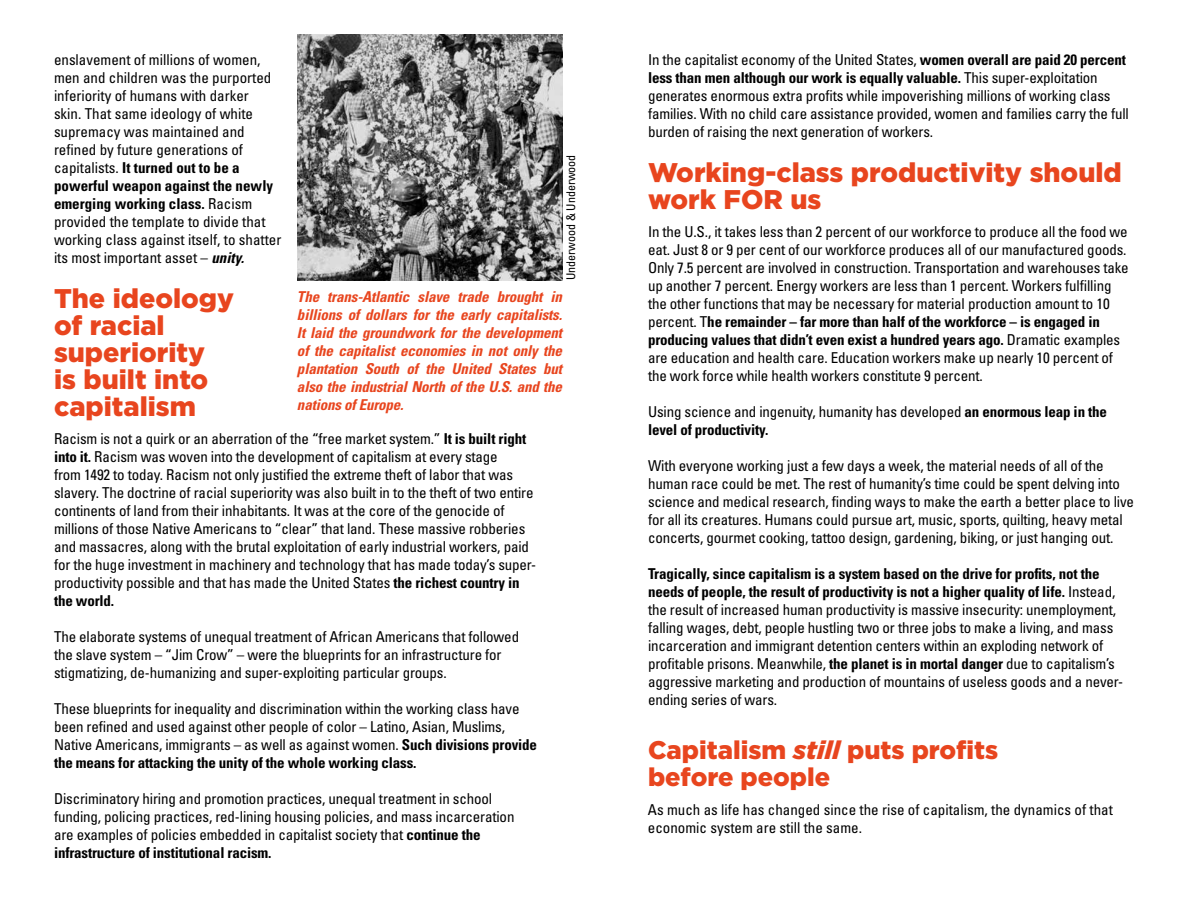
<style>
.page{position:relative;width:1188px;height:918px;background:#fff}
.page>*{position:absolute;margin:0;border:0;box-sizing:border-box;transform-origin:0 0}
.t1{font:900 27px/27px "Gotham";color:#e8451e}
.t2{font:900 25.5px/27px "Gotham";color:#e8451e}
.t3{font:condensed 15px/18px "Univers LT Std";letter-spacing:-.01em;color:#000}
.t4{font:italic 700 condensed 15px/18px "Univers LT Std";letter-spacing:-.01em;color:#e8451e;text-align:justify}
.t5{font:condensed 12px "Univers LT Std";color:#000}
.s1{font-weight:700}
.s2{font-weight:700;font-style:italic}
.s3{font-style:italic}
</style>
<div class="page">
<img style="left:297px;top:34px;width:265px;height:246px">
<p class="t3" style="left:54px;top:50px;width:229px">enslavement of millions of women, men and children was the purported inferiority of humans with darker<br>skin. That same ideology of white supremacy was maintained and refined by future generations of capitalists. <span class="s1">It turned out to be a powerful weapon against the newly emerging working class.</span> Racism provided the template to divide that working class against itself, to shatter its most important asset – <span class="s2">unity.</span></p>
<h1 class="t1" style="left:54px;top:285px;width:182px">The ideology of racial superiority<br>is built into capitalism</h1>
<p class="t3" style="left:54px;top:430px;width:484px">Racism is not a quirk or an aberration of the “free market system.” <span class="s1">It is built right into it.</span> Racism was woven into the development of capitalism at every stage<br>from 1492 to today. Racism not only justified the extreme theft of labor that was slavery. The doctrine of racial superiority was also built in to the theft of two entire continents of land from their inhabitants. It was at the core of the genocide of millions of those Native Americans to “clear” that land. These massive robberies and massacres, along with the brutal exploitation of early industrial workers, paid for the huge investment in machinery and technology that has made today’s super&shy;productivity possible and that has made the United States <span class="s1">the richest country in the world.</span></p>
<p class="t3" style="left:54px;top:628px;width:467px">The elaborate systems of unequal treatment of African Americans that followed the slave system – “Jim Crow” – were the blueprints for an infrastructure for stigmatizing, de-humanizing and super-exploiting particular groups.</p>
<p class="t3" style="left:54px;top:700px;width:485px">These blueprints for inequality and discrimination within the working class have been refined and used against other people of color – Latino, Asian, Muslims, Native Americans, immigrants – as well as against women. <span class="s1">Such divisions provide the means for attacking the unity of the whole working class.</span></p>
<p class="t3" style="left:54px;top:790px;width:462px">Discriminatory hiring and promotion practices, unequal treatment in school funding, policing practices, red-lining housing policies, and mass incarceration are examples of policies embedded in capitalist society that <span class="s1">continue the infrastructure of institutional racism.</span></p>
<p class="t5" style="left:563px;top:280px;width:127px;rotate:-90deg">Underwood &amp; Underwood</p>
<p class="t4" style="left:297px;top:288px;width:267px">The trans-Atlantic slave trade brought in billions of dollars for the early capitalists.<br>It laid the groundwork for the development of the capitalist economies in not only the plantation South of the United States but also the industrial North of the U.S. and the nations of Europe.</p>
<p class="t3" style="left:648px;top:50px;width:482px">In the capitalist economy of the United States, <span class="s1">women overall are paid 20 percent less than men although our work is equally valuable.</span> This super-exploitation generates enormous extra profits while impoverishing millions of working class families. With no child care assistance provided, women and families carry the full burden of raising the next generation of workers.</p>
<h1 class="t1" style="left:648px;top:159px;width:475px">Working-class productivity should work FOR us</h1>
<p class="t3" style="left:648px;top:223px;width:482px">In the U.S., it takes less than 2 percent of our workforce to produce all the food we eat. Just 8 or 9 per cent of our workforce produces all of our manufactured goods.<br>Only 7.5 percent are involved in construction. Transportation and warehouses take up another 7 percent. Energy workers are less than 1 percent. Workers fulfilling the other functions that may be necessary for material production amount to 10 percent. T<span class="s1">he remainder – far more than half of the workforce – is engaged in producing values that didn’t even exist a hundred years ago.</span> Dramatic examples are education and health care. Education workers make up nearly 10 percent of the work force while health workers constitute 9 percent.</p>
<p class="t3" style="left:648px;top:403px;width:461px">Using science and ingenuity, humanity has developed <span class="s1">an enormous leap in the level of productivity.</span></p>
<p class="t3" style="left:648px;top:457px;width:488px">With everyone working just a few days a week, the material needs of all of the human race could be met. The rest of humanity’s time could be spent delving into science and medical research, finding ways to make the earth a better place to live for all its creatures. Humans could pursue art, music, sports, quilting, heavy metal concerts, gourmet cooking, tattoo design, gardening, biking, or just hanging out.</p>
<p class="t3" style="left:648px;top:565px;width:477px"><span class="s1">Tragically, since capitalism is a system based on the drive for profits, not the needs of people, the result of productivity is not a higher quality of life.</span> Instead, the result of increased human productivity is massive insecurity: unemployment, falling wages, debt, people hustling two or three jobs to make a living, and mass incarceration and immigrant detention centers within an exploding network of profitable prisons. Meanwhile, <span class="s1">the planet is in mortal danger</span> due to capitalism’s aggressive marketing and production of mountains of useless goods and a never&shy;ending series of wars.</p>
<h2 class="t2" style="left:648px;top:737px;width:352px">Capitalism <span class="s3">still</span> puts profits before people</h2>
<p class="t3" style="left:648px;top:800px;width:466px">As much as life has changed since the rise of capitalism, the dynamics of that economic system are still the same.</p>
</div>
